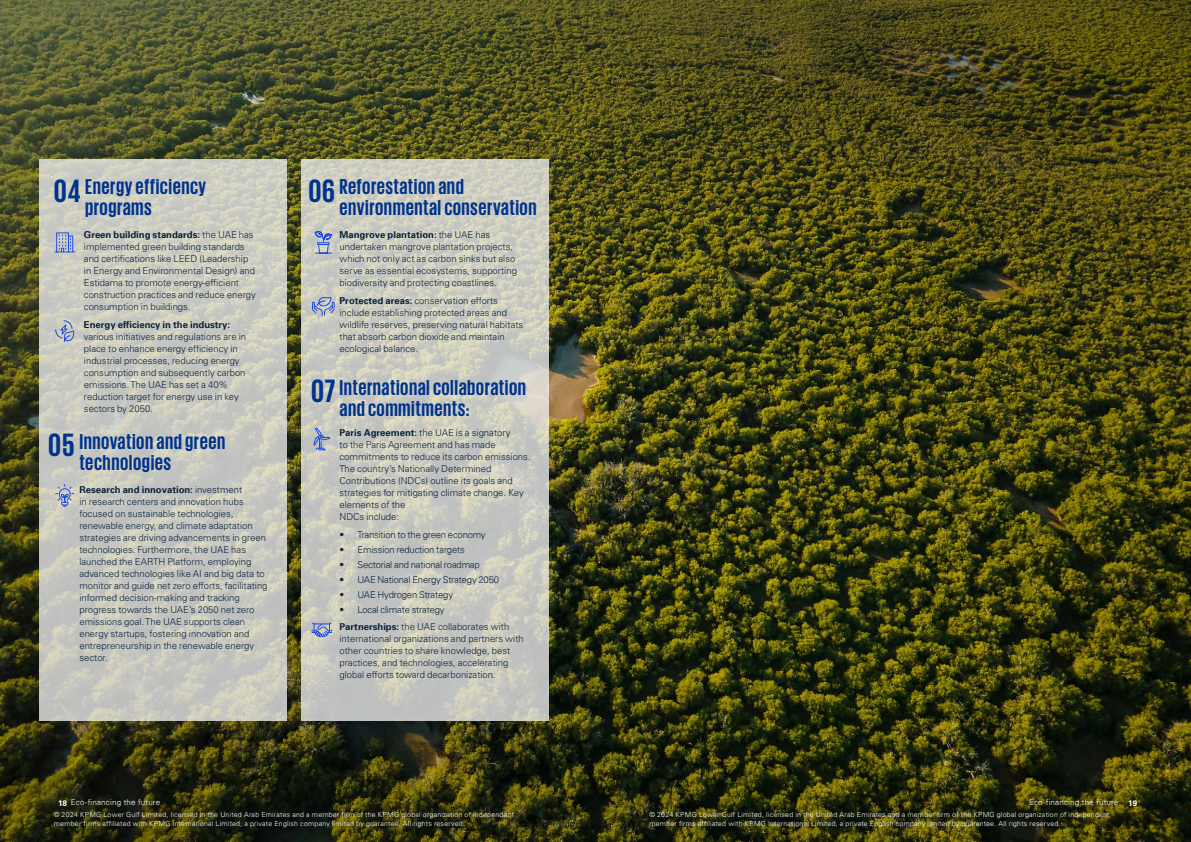
<style>
.page{position:relative;width:1191px;height:842px;background:#fff}
.page>*{position:absolute;margin:0;border:0;box-sizing:border-box;transform-origin:0 0}
.Titel_Headline_white__KPMG_Bold_90pt{font:700 33px "KPMG";letter-spacing:.025em;color:#00338d}
.Titel_Headline_white__KPMG_Bold_90pt-2{font:700 22px/21px "KPMG";letter-spacing:.025em;color:#00338d}
.Bodycopy_9_5pt{font:300 9.5px/12px "Univers LT Std";color:#0c233c}
.t1{font:300 9.5px "Univers 45";letter-spacing:-.02em;color:#0c233c}
.t2{font:300 8px "Univers 45";letter-spacing:.02em;color:#fff}
.t3{font:300 7px/9px "Univers 45";letter-spacing:.03em;color:#fff}
.s1{font-family:"Univers 65";font-weight:700}
.s2{font-family:"Univers LT Std";font-weight:700}
</style>
<div class="page">
<img style="left:0;top:0;width:1191px;height:842px">
<svg style="left:39px;top:159px;width:247px;height:562px;background:#c9c9c0"></svg>
<svg style="left:301px;top:159px;width:247px;height:562px;background:#cacac0"></svg>
<svg style="left:54px;top:232px;width:21px;height:21px"></svg>
<svg style="left:55px;top:320px;width:19px;height:22px"></svg>
<svg style="left:312px;top:296px;width:23px;height:20px"></svg>
<svg style="left:314px;top:229px;width:18px;height:25px"></svg>
<svg style="left:311px;top:622px;width:21px;height:16px"></svg>
<svg style="left:313px;top:427px;width:17px;height:24px"></svg>
<svg style="left:55px;top:484px;width:19px;height:23px"></svg>
<p class="Titel_Headline_white__KPMG_Bold_90pt" style="left:54px;top:174px;width:28px">04</p>
<p class="Titel_Headline_white__KPMG_Bold_90pt-2" style="left:85px;top:175px;width:123px">Energy efficiency programs</p>
<p class="Titel_Headline_white__KPMG_Bold_90pt" style="left:308px;top:174px;width:28px">06</p>
<p class="Titel_Headline_white__KPMG_Bold_90pt-2" style="left:339px;top:175px;width:199px">Reforestation and environmental conservation</p>
<p class="Bodycopy_9_5pt" style="left:339px;top:229px;width:179px"><span class="s1">Mangrove plantation:</span> the UAE has undertaken mangrove plantation projects, which not only act as carbon sinks but also serve as essential ecosystems, supporting biodiversity and protecting coastlines.</p>
<p class="Bodycopy_9_5pt" style="left:339px;top:295px;width:185px"><span class="s1">Protected areas:</span> conservation efforts include establishing protected areas and wildlife reserves, preserving natural habitats that absorb carbon dioxide and maintain ecological balance.</p>
<p class="Titel_Headline_white__KPMG_Bold_90pt" style="left:311px;top:375px;width:26px">07</p>
<p class="Titel_Headline_white__KPMG_Bold_90pt-2" style="left:339px;top:376px;width:188px">International collaboration and commitments:</p>
<p class="Bodycopy_9_5pt" style="left:339px;top:427px;width:193px"><span class="s1">Paris Agreement:</span> the UAE is a signatory<br>to the Paris Agreement and has made commitments to reduce its carbon emissions.<br>The country’s Nationally Determined Contributions (NDCs) outline its goals and strategies for mitigating climate change. Key elements of the<br>NDCs include:</p>
<p class="t1" style="left:339px;top:529px;width:148px">• Transition to the green economy</p>
<p class="t1" style="left:339px;top:544px;width:127px">• Emission reduction targets</p>
<p class="t1" style="left:339px;top:559px;width:142px">• Sectorial and national roadmap</p>
<p class="t1" style="left:339px;top:574px;width:161px">• UAE National Energy Strategy 2050</p>
<p class="t1" style="left:339px;top:589px;width:115px">• UAE Hydrogen Strategy</p>
<p class="t1" style="left:339px;top:603px;width:107px">• Local climate strategy</p>
<p class="Bodycopy_9_5pt" style="left:339px;top:621px;width:186px"><span class="s1">Partnerships:</span> the UAE collaborates with international organizations and partners with other countries to share knowledge, best practices, and technologies, accelerating global efforts toward decarbonization.</p>
<p class="Bodycopy_9_5pt" style="left:84px;top:229px;width:173px"><span class="s1">Green building standards:</span> the UAE has implemented green building standards and certifications like LEED (Leadership in Energy and Environmental Design) and Estidama to promote energy-efficient construction practices and reduce energy consumption in buildings.</p>
<p class="Bodycopy_9_5pt" style="left:84px;top:319px;width:164px"><span class="s1">Energy efficiency in the industry: </span>various initiatives and regulations are in place to enhance energy efficiency in industrial processes, reducing energy consumption and subsequently carbon emissions. The UAE has set a 40% reduction target for energy use in key sectors by 2050.</p>
<p class="Titel_Headline_white__KPMG_Bold_90pt" style="left:48px;top:428px;width:28px">05</p>
<p class="Titel_Headline_white__KPMG_Bold_90pt-2" style="left:79px;top:430px;width:147px">Innovation and green technologies</p>
<p class="Bodycopy_9_5pt" style="left:79px;top:483px;width:190px"><span class="s1">Research and innovation:</span> investment<br>in research centers and innovation hubs focused on sustainable technologies, renewable energy, and climate adaptation strategies are driving advancements in green technologies. Furthermore, the UAE has launched the EARTH Platform, employing advanced technologies like AI and big data to monitor and guide net zero efforts, facilitating informed decision-making and tracking progress towards the UAE’s 2050 net zero emissions goal. The UAE supports clean energy startups, fostering innovation and entrepreneurship in the renewable energy sector.</p>
<p class="t2" style="left:58px;top:797px;width:104px"><span class="s2">18</span> Eco-financing the future</p>
<p class="t2" style="left:1029px;top:798px;width:110px">Eco-financing the future <span class="s2">19</span></p>
<p class="t3" style="left:649px;top:810px;width:462px">© 2024 KPMG Lower Gulf Limited, licensed in the United Arab Emirates and a member firm of the KPMG global organization of independent member firms affiliated with KPMG International Limited, a private English company limited by guarantee. All rights reserved.</p>
<p class="t3" style="left:54px;top:810px;width:462px">© 2024 KPMG Lower Gulf Limited, licensed in the United Arab Emirates and a member firm of the KPMG global organization of independent member firms affiliated with KPMG International Limited, a private English company limited by guarantee. All rights reserved.</p>
</div>
